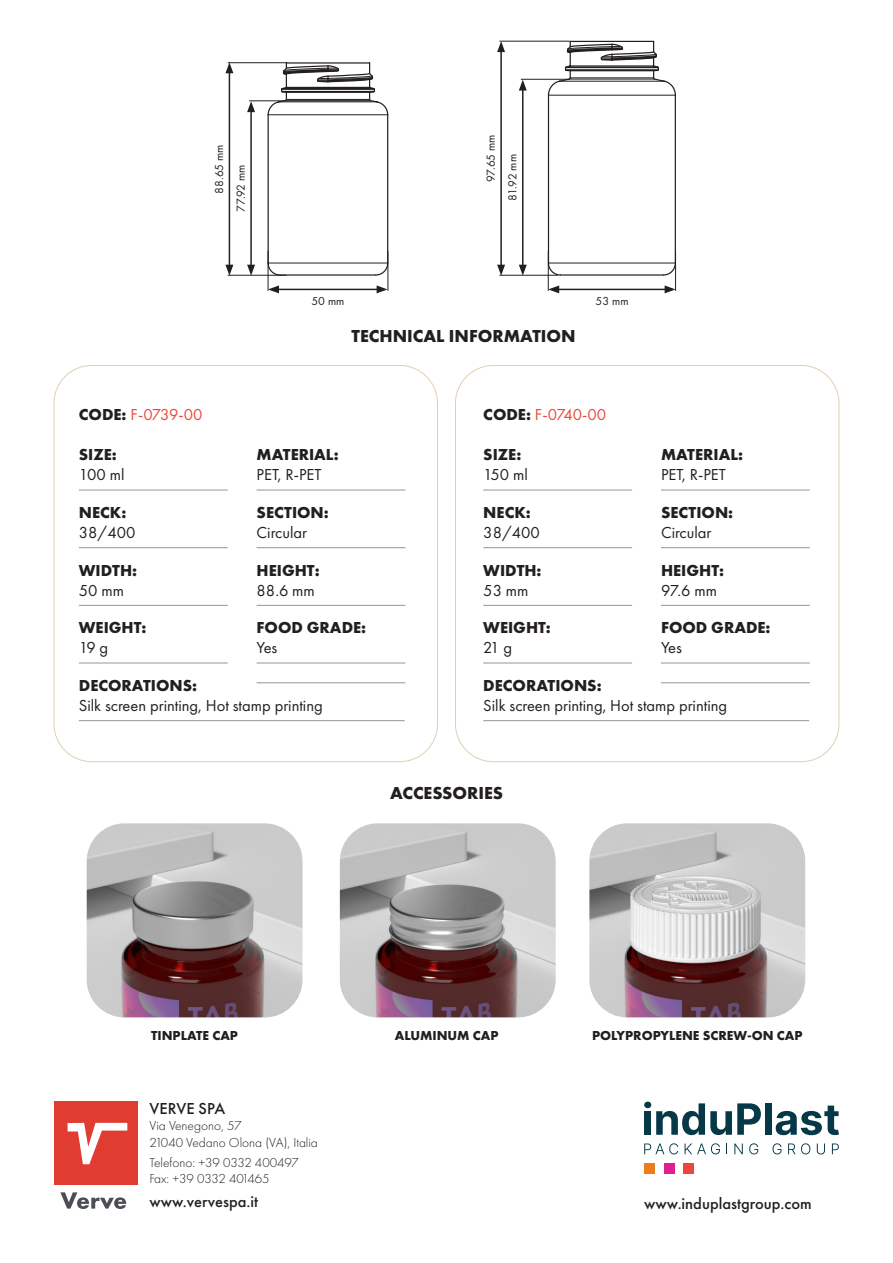
<style>
.page{position:relative;width:893px;height:1263px;background:#fff}
.page>*{position:absolute;margin:0;border:0;box-sizing:border-box;transform-origin:0 0}
.t1{font:700 18px "Futura PT";color:#231f20}
.t2{font:700 16.5px/19.8px "Futura PT";color:#231f20}
.t3{font:16.5px/19.8px "Futura PT";color:#231f20}
.t4{font:500 16.5px "Futura PT";color:#231f20}
.t5{font:16.5px "Futura PT";letter-spacing:-.04em;color:#eb4839}
.t6{font:300 13.5px "Futura PT";color:#231f20}
.t7{font:700 13.5px "Futura PT";color:#231f20}
._11_-_Caption_Text{font:12px "Futura PT";letter-spacing:.005em;color:#231f20}
.s1{font-weight:700;color:#231f20}
.s2{font-weight:400}
.s3{font-weight:700}
</style>
<div class="page">
<div style="left:54px;top:1101px;width:84px;height:84px;background:#e03c31"></div>
<svg style="left:68px;top:1123px;width:59px;height:41px"></svg>
<svg style="left:60px;top:1192px;width:66px;height:17px"></svg>
<img style="left:87px;top:823px;width:215px;height:194px">
<img style="left:340px;top:823px;width:216px;height:194px">
<img style="left:589px;top:823px;width:216px;height:194px">
<hr style="left:250px;top:110px;width:2px;height:157px;background:#231f20">
<svg style="left:247px;top:101px;width:8px;height:11px"></svg>
<svg style="left:247px;top:265px;width:8px;height:10px"></svg>
<hr style="left:522px;top:88px;width:1px;height:179px;background:#231f20">
<svg style="left:519px;top:80px;width:8px;height:11px"></svg>
<svg style="left:519px;top:265px;width:8px;height:10px"></svg>
<hr style="left:277px;top:289px;width:102px;height:1px;background:#231f20">
<svg style="left:377px;top:285px;width:11px;height:8px"></svg>
<svg style="left:269px;top:285px;width:10px;height:8px"></svg>
<hr style="left:557px;top:289px;width:110px;height:1px;background:#231f20">
<svg style="left:665px;top:285px;width:10px;height:8px"></svg>
<svg style="left:549px;top:285px;width:10px;height:8px"></svg>
<hr style="left:229px;top:71px;width:1px;height:196px;background:#231f20">
<svg style="left:225px;top:62px;width:8px;height:11px"></svg>
<svg style="left:225px;top:265px;width:8px;height:11px"></svg>
<hr style="left:500px;top:50px;width:2px;height:217px;background:#231f20">
<svg style="left:497px;top:42px;width:8px;height:10px"></svg>
<svg style="left:497px;top:265px;width:8px;height:10px"></svg>
<hr style="left:228px;top:62px;width:58px;height:1px;background:#231f20">
<hr style="left:499px;top:41px;width:71px;height:1px;background:#231f20">
<hr style="left:249px;top:100px;width:37px;height:1px;background:#231f20">
<hr style="left:521px;top:79px;width:49px;height:1px;background:#231f20">
<hr style="left:228px;top:275px;width:58px;height:1px;background:#231f20">
<hr style="left:499px;top:275px;width:59px;height:1px;background:#231f20">
<hr style="left:268px;top:251px;width:1px;height:40px;background:#231f20">
<hr style="left:548px;top:251px;width:1px;height:40px;background:#231f20">
<hr style="left:388px;top:251px;width:1px;height:40px;background:#231f20">
<hr style="left:675px;top:251px;width:1px;height:40px;background:#231f20">
<svg style="left:267px;top:62px;width:122px;height:214px"></svg>
<svg style="left:547px;top:40px;width:129px;height:236px"></svg>
<hr style="left:79px;top:490px;width:149px;height:1px;background:#939598">
<hr style="left:483px;top:490px;width:149px;height:1px;background:#939598">
<hr style="left:79px;top:547px;width:149px;height:1px;background:#939598">
<hr style="left:483px;top:547px;width:149px;height:1px;background:#939598">
<hr style="left:79px;top:605px;width:149px;height:1px;background:#939598">
<hr style="left:483px;top:605px;width:149px;height:1px;background:#939598">
<hr style="left:79px;top:663px;width:149px;height:1px;background:#939598">
<hr style="left:483px;top:663px;width:149px;height:1px;background:#939598">
<hr style="left:79px;top:720px;width:326px;height:1px;background:#939598">
<hr style="left:483px;top:720px;width:326px;height:1px;background:#939598">
<hr style="left:257px;top:490px;width:148px;height:1px;background:#939598">
<hr style="left:661px;top:490px;width:149px;height:1px;background:#939598">
<hr style="left:257px;top:547px;width:148px;height:1px;background:#939598">
<hr style="left:661px;top:547px;width:149px;height:1px;background:#939598">
<hr style="left:257px;top:605px;width:148px;height:1px;background:#939598">
<hr style="left:661px;top:605px;width:149px;height:1px;background:#939598">
<hr style="left:257px;top:663px;width:148px;height:1px;background:#939598">
<hr style="left:257px;top:682px;width:148px;height:1px;background:#939598">
<hr style="left:661px;top:663px;width:149px;height:1px;background:#939598">
<hr style="left:661px;top:682px;width:149px;height:1px;background:#939598">
<svg style="left:644px;top:1101px;width:117px;height:34px"></svg>
<div style="left:765px;top:1103px;width:7px;height:32px;background:#063847"></div>
<svg style="left:776px;top:1105px;width:63px;height:30px"></svg>
<svg style="left:644px;top:1143px;width:34px;height:11px"></svg>
<svg style="left:685px;top:1143px;width:35px;height:11px"></svg>
<svg style="left:734px;top:1143px;width:9px;height:11px"></svg>
<svg style="left:749px;top:1143px;width:9px;height:11px"></svg>
<svg style="left:772px;top:1143px;width:10px;height:11px"></svg>
<svg style="left:788px;top:1143px;width:7px;height:11px"></svg>
<svg style="left:801px;top:1143px;width:9px;height:11px"></svg>
<svg style="left:817px;top:1143px;width:8px;height:11px"></svg>
<svg style="left:832px;top:1143px;width:7px;height:11px"></svg>
<div style="left:644px;top:1163px;width:11px;height:11px;background:#ea7e1d"></div>
<div style="left:664px;top:1163px;width:10px;height:11px;background:#e21d90"></div>
<div style="left:683px;top:1163px;width:11px;height:11px;background:#eb4839"></div>
<p class="_11_-_Caption_Text" style="left:212px;top:194px;width:51px;rotate:-90deg">88.65 mm</p>
<p class="_11_-_Caption_Text" style="left:484px;top:182px;width:50px;rotate:-90deg">97.65 mm</p>
<p class="_11_-_Caption_Text" style="left:234px;top:212px;width:49px;rotate:-90deg">77.92 mm</p>
<p class="_11_-_Caption_Text" style="left:505px;top:201px;width:48px;rotate:-90deg">81.92 mm</p>
<p class="_11_-_Caption_Text" style="left:311px;top:294px;width:35px">50 mm</p>
<p class="_11_-_Caption_Text" style="left:596px;top:294px;width:35px">53 mm</p>
<p class="t5" style="left:79px;top:404px;width:125px"><span class="s1">CODE:</span> F-0739-00</p>
<p class="t1" style="left:352px;top:324px;width:226px">TECHNICAL INFORMATION</p>
<p class="t5" style="left:483px;top:404px;width:124px"><span class="s1">CODE:</span> F-0740-00</p>
<p class="t2" style="left:79px;top:445px;width:47px">SIZE:<br><span class="s2">100 ml</span></p>
<p class="t2" style="left:483px;top:445px;width:46px">SIZE:<br><span class="s2">150 ml</span></p>
<p class="t3" style="left:79px;top:503px;width:58px"><span class="s3">NECK:<br></span>38/400</p>
<p class="t3" style="left:483px;top:503px;width:58px"><span class="s3">NECK:<br></span>38/400</p>
<p class="t2" style="left:79px;top:560px;width:60px">WIDTH:<br><span class="s2">50 mm</span></p>
<p class="t2" style="left:483px;top:560px;width:60px">WIDTH:<br><span class="s2">53 mm</span></p>
<p class="t2" style="left:79px;top:618px;width:69px">WEIGHT:<br><span class="s2">19 g</span></p>
<p class="t2" style="left:483px;top:618px;width:69px">WEIGHT:<br><span class="s2">21 g</span></p>
<p class="t3" style="left:79px;top:676px;width:245px"><span class="s3">DECORATIONS:<br></span>Silk screen printing, Hot stamp printing</p>
<p class="t3" style="left:483px;top:676px;width:245px"><span class="s3">DECORATIONS:<br></span>Silk screen printing, Hot stamp printing</p>
<p class="t2" style="left:257px;top:445px;width:84px">MATERIAL:<br><span class="s2">PET, R-PET</span></p>
<p class="t2" style="left:661px;top:445px;width:84px">MATERIAL:<br><span class="s2">PET, R-PET</span></p>
<p class="t2" style="left:257px;top:502px;width:74px">SECTION:<br><span class="s2">Circular</span></p>
<p class="t2" style="left:661px;top:502px;width:74px">SECTION:<br><span class="s2">Circular</span></p>
<p class="t2" style="left:257px;top:560px;width:65px">HEIGHT:<br><span class="s2">88.6 mm</span></p>
<p class="t2" style="left:661px;top:560px;width:65px">HEIGHT:<br><span class="s2">97.6 mm</span></p>
<p class="t2" style="left:257px;top:618px;width:111px">FOOD GRADE:</p>
<p class="t3" style="left:257px;top:638px;width:22px">Yes</p>
<p class="t2" style="left:661px;top:618px;width:111px">FOOD GRADE:</p>
<p class="t3" style="left:661px;top:638px;width:22px">Yes</p>
<p class="t1" style="left:390px;top:782px;width:115px">ACCESSORIES</p>
<p class="t7" style="left:151px;top:1027px;width:88px">TINPLATE CAP</p>
<p class="t7" style="left:395px;top:1027px;width:105px">ALUMINUM CAP</p>
<p class="t7" style="left:592px;top:1027px;width:212px">POLYPROPYLENE SCREW-ON CAP</p>
<p class="t4" style="left:150px;top:1099px;width:77px">VERVE SPA</p>
<p class="t6" style="left:150px;top:1118px;width:94px">Via Venegono, 57</p>
<p class="t6" style="left:150px;top:1134px;width:170px">21040 Vedano Olona (VA), Italia</p>
<p class="t6" style="left:150px;top:1155px;width:151px">Telefono: +39 0332 400497</p>
<p class="t6" style="left:150px;top:1171px;width:122px">Fax: +39 0332 401465</p>
<p class="t4" style="left:150px;top:1192px;width:110px">www.vervespa.it</p>
<p class="t4" style="left:644px;top:1193px;width:169px">www.induplastgroup.com</p>
</div>
